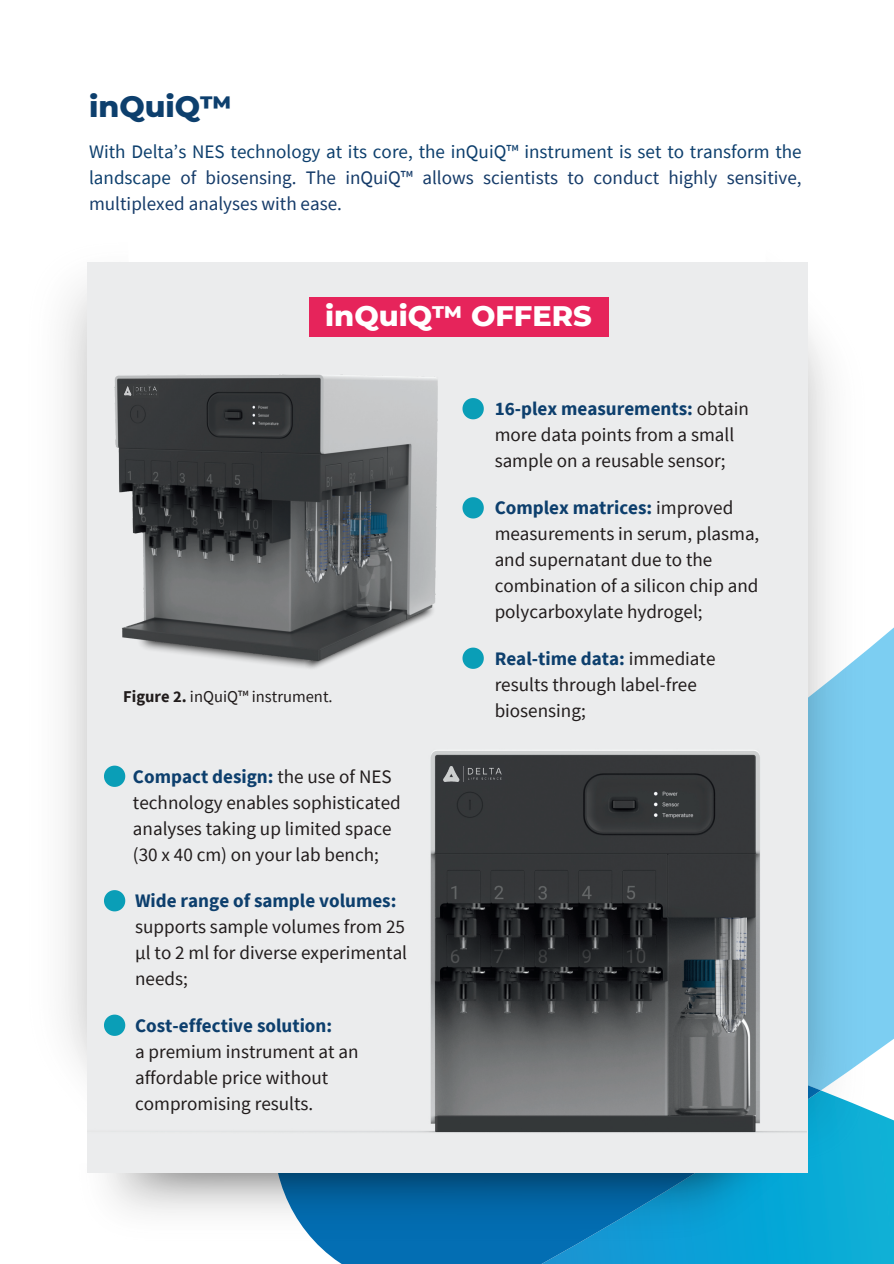
<style>
.page{position:relative;width:894px;height:1264px;background:#fff}
.page>*{position:absolute;margin:0;border:0;box-sizing:border-box;transform-origin:0 0}
.t1{font:800 30px "Montserrat";color:#0d3f6d}
.t2{font:800 28.8px "Montserrat";color:#fff}
.t3{font:19.05px/25.8px "Source Sans Pro";color:#211c1c}
.t4{font:19.05px/25.8px "Source Sans Pro";color:#153b69;text-align:justify}
.t5{font:700 19.05px "Source Sans Pro";color:#0d3f6d}
.t6{font:16.5px "Source Sans Pro";color:#211c1c}
.s1{color:#0d3f6d}
.s2{font-weight:700;color:#0d3f6d}
.s3{font-weight:700}
</style>
<div class="page">
<div style="left:880px;top:628px;width:13px;height:421px;background:#7ccef2"></div>
<div style="left:820px;top:1114px;width:73px;height:149px;background:#0eaed6"></div>
<svg style="left:325px;top:1174px;width:495px;height:89px;background:#0b8fc9"></svg>
<img style="left:807px;top:262px;width:73px;height:912px">
<div style="left:87px;top:262px;width:720px;height:910px;background:#ebeced"></div>
<img style="left:87px;top:1172px;width:720px;height:80px">
<img style="left:110px;top:750px;width:696px;height:383px">
<div style="left:441px;top:764px;width:64px;height:20px;background:#35373a"></div>
<img style="left:443px;top:766px;width:58px;height:15px">
<img style="left:114px;top:374px;width:324px;height:295px">
<div style="left:121px;top:384px;width:38px;height:13px;background:#3b3d3e"></div>
<img style="left:125px;top:387px;width:31px;height:9px">
<svg style="left:462px;top:398px;width:21px;height:21px"></svg>
<svg style="left:462px;top:497px;width:21px;height:21px"></svg>
<svg style="left:462px;top:647px;width:21px;height:22px"></svg>
<div style="left:309px;top:297px;width:299px;height:39px;background:#e6245b"></div>
<svg style="left:104px;top:765px;width:21px;height:22px"></svg>
<svg style="left:104px;top:890px;width:21px;height:21px"></svg>
<svg style="left:104px;top:1014px;width:21px;height:21px"></svg>
<h1 class="t1" style="left:89px;top:85px;width:144px">inQuiQ™</h1>
<p class="t4" style="left:89px;top:139px;width:713px"><span class="s1">With Delta’s NES technology at its core, the inQuiQ™ instrument is set to transform the landscape</span> of biosensing. The inQuiQ™ allows scientists to conduct highly sensitive, multiplexed analyses with ease.</p>
<h2 class="t2" style="left:325px;top:295px;width:268px">inQuiQ™ OFFERS</h2>
<p class="t3" style="left:494px;top:396px;width:256px"><span class="s2">16-plex measurements:</span> obtain more data points from a small sample on a reusable sensor;</p>
<p class="t6" style="left:123px;top:685px;width:211px"><span class="s3">Figure 2.</span> inQuiQ™ instrument.</p>
<p class="t3" style="left:133px;top:763px;width:269px"><span class="s2">Compact design:</span> the use of NES technology enables sophisticated analyses taking up limited space (30 x 40 cm) on your lab bench;</p>
<p class="t5" style="left:135px;top:888px;width:263px">Wide range of sample volumes:</p>
<p class="t3" style="left:135px;top:913px;width:273px;text-align:justify">supports sample volumes from 25 µl to 2 ml for diverse experimental needs;</p>
<p class="t5" style="left:135px;top:1012px;width:198px">Cost-effective solution:</p>
<p class="t3" style="left:135px;top:1038px;width:225px">a premium instrument at an affordable price without compromising results.</p>
<p class="t3" style="left:494px;top:495px;width:266px"><span class="s2">Complex matrices:</span> improved measurements in serum, plasma, and supernatant due to the combination of a silicon chip and polycarboxylate hydrogel;</p>
<p class="t3" style="left:494px;top:645px;width:222px"><span class="s2">Real-time data:</span> immediate results through label-free biosensing;</p>
</div>
